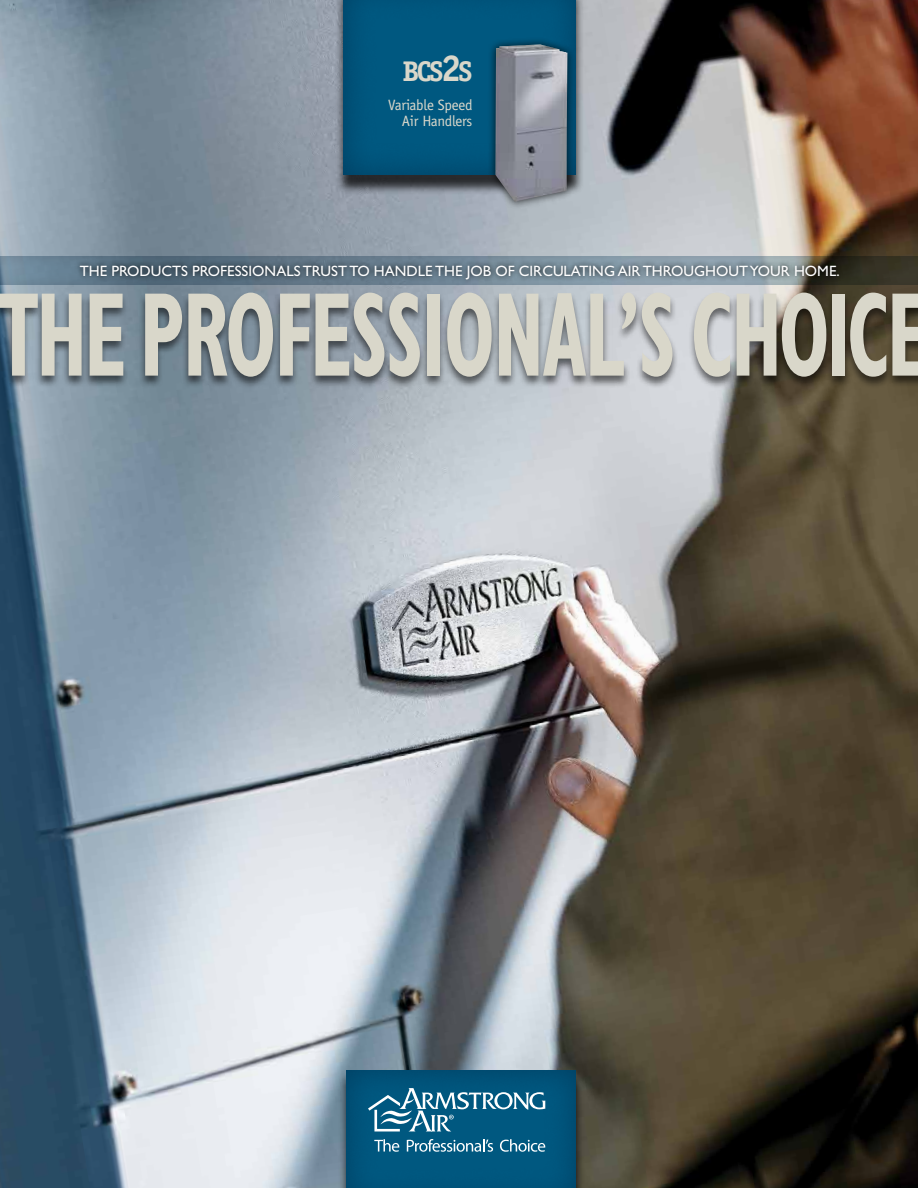
<style>
.page{position:relative;width:918px;height:1188px;background:#fff}
.page>*{position:absolute;margin:0;border:0;box-sizing:border-box;transform-origin:0 0}
.t1{font:700 condensed 120px "Gill Sans Std";letter-spacing:-.02em;color:#d9d7ca;scale:.69 1}
.t2{font:700 28.5px "Officina Serif Std";color:#d9d7ca}
.t3{font:15px "Gill Sans Std";color:#fff}
.t4{font:15px/16.5px "Officina Sans Std";letter-spacing:-.02em;color:#d9d7ca;text-align:right}
.s1{font-size:37.5px}
</style>
<div class="page">
<img style="left:0;top:0;width:918px;height:1188px">
<div style="left:335px;top:0;width:249px;height:195px;background:#000;opacity:.75"></div>
<div style="left:341px;top:0;width:236px;height:176px;background:#002e51;opacity:.37"></div>
<div style="left:338px;top:1073px;width:247px;height:115px;background:#000;opacity:.75"></div>
<div style="left:344px;top:1068px;width:232px;height:120px;background:#00557d"></div>
<svg style="left:374px;top:1139px;width:25px;height:13px"></svg>
<svg style="left:407px;top:1139px;width:86px;height:13px"></svg>
<svg style="left:500px;top:1139px;width:45px;height:13px"></svg>
<svg style="left:368px;top:1088px;width:177px;height:44px"></svg>
<svg style="left:0;top:256px;width:918px;height:30px;background:#637178"></svg>
<div style="left:0;top:292px;width:918px;height:97px;background:#000;opacity:.54"></div>
<svg style="left:74px;top:260px;width:771px;height:25px;background:#60727e"></svg>
<div style="left:487px;top:36px;width:89px;height:173px;background:#000;opacity:.75"></div>
<img style="left:495px;top:44px;width:72px;height:158px">
<h2 class="t2" style="left:403px;top:53px;width:71px">BCS<span class="s1">2</span>S</h2>
<p class="t4" style="left:388px;top:96px;width:86px">Variable Speed<br>Air Handlers</p>
<p class="t3" style="left:80px;top:262px;width:762px">THE PRODUCTS PROFESSIONALS TRUST TO HANDLE THE JOB OF CIRCULATING AIR THROUGHOUT YOUR HOME.</p>
<h1 class="t1" style="left:-2px;top:264px;width:1351px">THE PROFESSIONAL’S CHOICE</h1>
</div>
